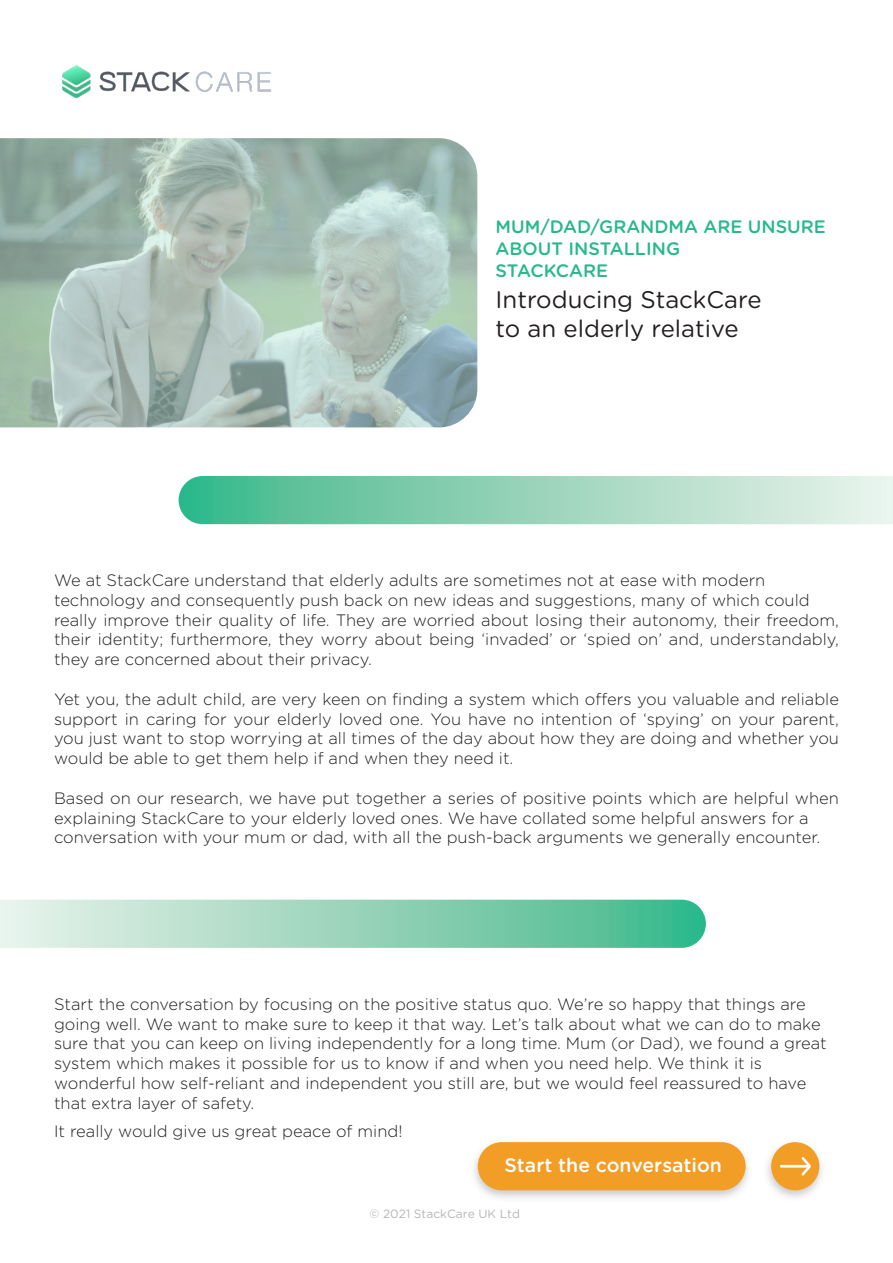
<style>
.page{position:relative;width:893px;height:1263px;background:#fff}
.page>*{position:absolute;margin:0;border:0;box-sizing:border-box;transform-origin:0 0}
.t1{font:24px "Gotham Rounded";color:#231f20}
.t2{font:500 19.5px "Gotham Rounded";color:#fff}
.t3{font:500 18px "Gotham Rounded";color:#27b88b}
.t4{font:300 16.5px/19.8px "Gotham Rounded";color:#231f20}
.t5{font:12px "Gotham Rounded";color:#b6b6b8}
</style>
<div class="page">
<svg style="left:179px;top:476px;width:714px;height:48px;background:#97d5bb"></svg>
<svg style="left:0;top:900px;width:706px;height:48px;background:#96d5bb"></svg>
<svg style="left:0;top:138px;width:477px;height:289px;background:#a5bbb3"></svg>
<div style="left:469px;top:1138px;width:284px;height:65px;background:#b9b9bb;opacity:.75"></div>
<div style="left:478px;top:1142px;width:268px;height:48px;background:#f29d26;border-radius:24px"></div>
<div style="left:763px;top:1138px;width:63px;height:64px;background:#b9b9bb;opacity:.75"></div>
<div style="left:771px;top:1142px;width:48px;height:48px;background:#f29d26;border-radius:50%"></div>
<hr style="left:780px;top:1165px;width:30px;height:2px;background:#fff">
<svg style="left:801px;top:1157px;width:10px;height:19px"></svg>
<img style="left:62px;top:65px;width:210px;height:33px">
<p class="t3" style="left:496px;top:214px;width:332px">MUM/DAD/GRANDMA ARE UNSURE</p>
<p class="t3" style="left:496px;top:236px;width:186px">ABOUT INSTALLING</p>
<p class="t3" style="left:496px;top:257px;width:114px">STACKCARE</p>
<p class="t1" style="left:496px;top:283px;width:267px">Introducing StackCare</p>
<p class="t1" style="left:496px;top:312px;width:244px">to an elderly relative</p>
<p class="t4" style="left:54px;top:569px;width:713px">We at StackCare understand that elderly adults are sometimes not at ease with modern</p>
<p class="t4" style="left:54px;top:589px;width:757px">technology and consequently push back on new ideas and suggestions, many of which could</p>
<p class="t4" style="left:54px;top:609px;width:786px;text-align:justify">really improve their quality of life. They are worried about losing their autonomy, their freedom, their identity; furthermore, they worry about being ‘invaded’ or ‘spied on’ and, understandably, they are concerned about their privacy.</p>
<p class="t4" style="left:54px;top:688px;width:787px;text-align:justify">Yet you, the adult child, are very keen on finding a system which offers you valuable and reliable support in caring for your elderly loved one. You have no intention of ‘spying’ on your parent, you just want to stop worrying at all times of the day about how they are doing and whether you would be able to get them help if and when they need it.</p>
<p class="t4" style="left:54px;top:787px;width:786px">Based on our research, we have put together a series of positive points which are helpful when explaining StackCare to your elderly loved ones. We have collated some helpful answers for a</p>
<p class="t4" style="left:54px;top:827px;width:768px">conversation with your mum or dad, with all the push-back arguments we generally encounter.</p>
<p class="t4" style="left:54px;top:993px;width:774px">Start the conversation by focusing on the positive status quo. We’re so happy that things are going well. We want to make sure to keep it that way. Let’s talk about what we can do to make sure that you can keep on living independently for a long time. Mum (or Dad), we found a great system which makes it possible for us to know if and when you need help. We think it is</p>
<p class="t4" style="left:54px;top:1072px;width:754px">wonderful how self-reliant and independent you still are, but we would feel reassured to have that extra layer of safety.</p>
<p class="t4" style="left:54px;top:1120px;width:350px">It really would give us great peace of mind!</p>
<p class="t2" style="left:504px;top:1151px;width:219px">Start the conversation</p>
<p class="t5" style="left:370px;top:1205px;width:152px">© 2021 StackCare UK Ltd</p>
</div>
